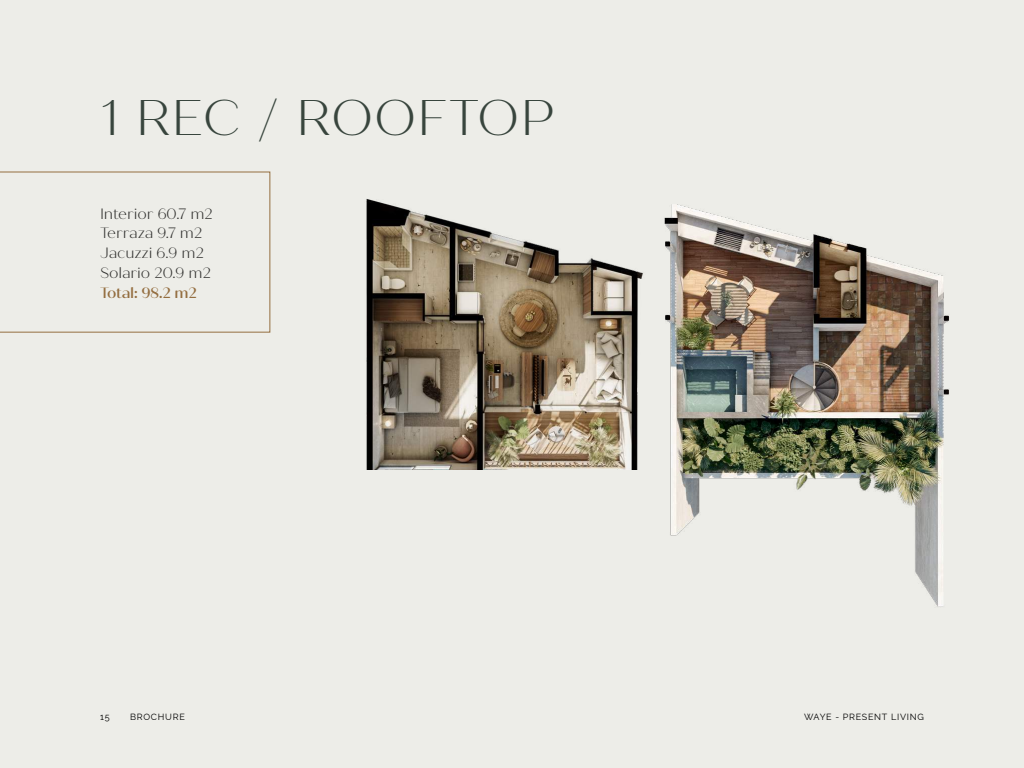
<style>
.page{position:relative;width:1024px;height:768px;background:#edede8}
.page>*{position:absolute;margin:0;border:0;box-sizing:border-box;transform-origin:0 0}
.t1{font:300 50px "Quiche Sans";letter-spacing:.025em;color:#38453d}
.t2{font:300 15px/20px "Quiche Sans";letter-spacing:-.01em;color:#30302e}
.t3{font:500 15px "Quiche Sans";letter-spacing:-.02em;color:#946e40}
.t4{font:9px "Raleway";letter-spacing:.08em;color:#000}
</style>
<div class="page">
<img style="left:366px;top:199px;width:277px;height:270px">
<img style="left:664px;top:204px;width:285px;height:403px">
<svg style="left:0;top:172px;width:270px;height:160px"></svg>
<h1 class="t1" style="left:100px;top:88px;width:456px">1 REC / ROOFTOP</h1>
<p class="t2" style="left:100px;top:204px;width:115px">Interior 60.7 m2<br>Terraza 9.7 m2<br>Jacuzzi 6.9 m2<br>Solario 20.9 m2</p>
<p class="t3" style="left:100px;top:284px;width:99px">Total: 98.2 m2</p>
<p class="t4" style="left:100px;top:710px;width:11px">15</p>
<p class="t4" style="left:130px;top:710px;width:56px">BROCHURE</p>
<p class="t4" style="left:804px;top:710px;width:122px">WAYE - PRESENT LIVING</p>
</div>
